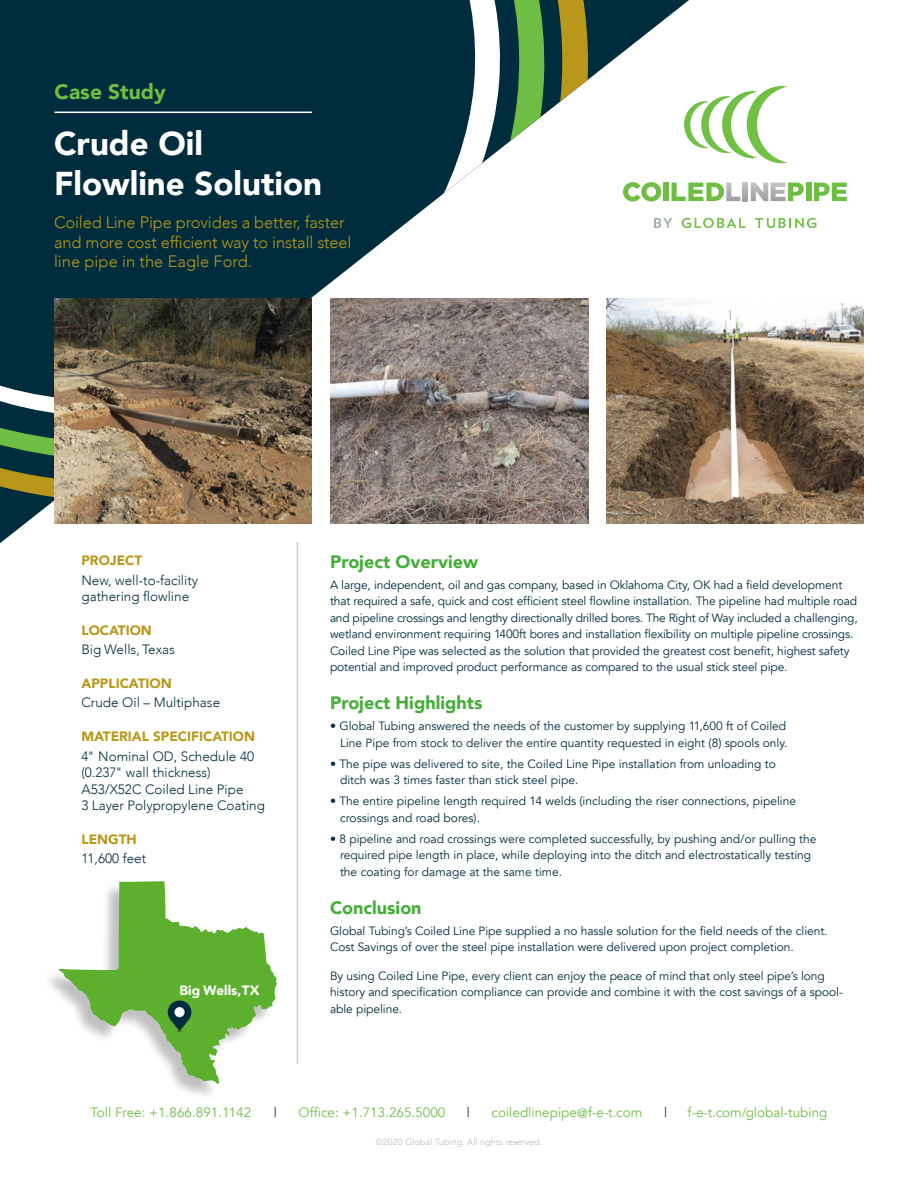
<style>
.page{position:relative;width:918px;height:1188px;background:#fff}
.page>*{position:absolute;margin:0;border:0;box-sizing:border-box;transform-origin:0 0}
.t1{font:900 33px/40.2px "Avenir";color:#fff}
.t2{font:900 21px "Avenir";color:#6fbe44}
.t3{font:900 18px "Avenir";color:#44ae38}
.t4{font:300 16.5px/19.5px "Avenir";letter-spacing:-.01em;color:#b9971a}
.t5{font:300 13.5px/16.5px "Avenir";color:#002d3d}
.t6{font:13.5px "Avenir";color:#6fbe44}
.t7{font:900 13.5px "Avenir";color:#b9971a}
.t8{font:900 13.5px "Avenir";color:#fff}
.t9{font:13.5px "Avenir";color:#002d3d}
.t10{font:12px/16.5px "Avenir";letter-spacing:-.005em;color:#002d3d}
.t11{font:9px "Avenir";color:#bfbfbf}
</style>
<div class="page">
<svg style="left:0;top:0;width:689px;height:543px"></svg>
<svg style="left:0;top:0;width:611px;height:509px"></svg>
<svg style="left:0;top:0;width:508px;height:433px;background:#244a58"></svg>
<img style="left:54px;top:298px;width:258px;height:226px">
<img style="left:330px;top:298px;width:258px;height:226px">
<img style="left:606px;top:298px;width:258px;height:226px">
<svg style="left:59px;top:881px;width:218px;height:203px"></svg>
<svg style="left:168px;top:1000px;width:23px;height:32px"></svg>
<hr style="left:297px;top:542px;width:1px;height:522px;background:#ccc">
<svg style="left:654px;top:218px;width:18px;height:10px"></svg>
<svg style="left:682px;top:218px;width:64px;height:10px"></svg>
<svg style="left:755px;top:218px;width:61px;height:10px"></svg>
<svg style="left:684px;top:86px;width:103px;height:78px"></svg>
<svg style="left:623px;top:182px;width:38px;height:19px"></svg>
<div style="left:664px;top:183px;width:5px;height:18px;background:#6fbe44"></div>
<svg style="left:672px;top:183px;width:52px;height:18px"></svg>
<img style="left:771px;top:183px;width:15px;height:18px">
<img style="left:751px;top:183px;width:17px;height:18px">
<img style="left:726px;top:183px;width:14px;height:18px">
<svg style="left:788px;top:183px;width:16px;height:18px"></svg>
<div style="left:806px;top:183px;width:5px;height:18px;background:#6fbe44"></div>
<svg style="left:814px;top:183px;width:33px;height:18px"></svg>
<hr style="left:55px;top:112px;width:257px;height:1px;background:#fff">
<h2 class="t2" style="left:55px;top:74px;width:113px">Case Study</h2>
<h1 class="t1" style="left:54px;top:123px;width:270px">Crude Oil<br>Flowline Solution</h1>
<h3 class="t4" style="left:54px;top:213px;width:299px">Coiled Line Pipe provides a better, faster and more cost efficient way to install steel line pipe in the Eagle Ford.</h3>
<p class="t7" style="left:81px;top:549px;width:62px">PROJECT</p>
<p class="t5" style="left:81px;top:572px;width:118px">New, well-to-facility gathering flowline</p>
<p class="t7" style="left:81px;top:619px;width:72px">LOCATION</p>
<p class="t5" style="left:81px;top:641px;width:95px">Big Wells, Texas</p>
<p class="t7" style="left:81px;top:672px;width:92px">APPLICATION</p>
<p class="t5" style="left:81px;top:695px;width:140px">Crude Oil – Multiphase</p>
<p class="t7" style="left:81px;top:725px;width:175px">MATERIAL SPECIFICATION</p>
<p class="t5" style="left:81px;top:748px;width:185px">4" Nominal OD, Schedule 40 (0.237" wall thickness)<br>A53/X52C Coiled Line Pipe<br>3 Layer Polypropylene Coating</p>
<p class="t7" style="left:81px;top:827px;width:57px">LENGTH</p>
<p class="t5" style="left:81px;top:850px;width:66px">11,600 feet</p>
<p class="t8" style="left:180px;top:979px;width:81px">Big Wells, TX</p>
<h3 class="t3" style="left:330px;top:546px;width:150px">Project Overview</h3>
<p class="t10" style="left:330px;top:576px;width:529px">A large, independent, oil and gas company, based in Oklahoma City, OK had a field development that required a safe, quick and cost efficient steel flowline installation. The pipeline had multiple road and pipeline crossings and lengthy directionally drilled bores. The Right of Way included a challenging, wetland environment requiring 1400ft bores and installation flexibility on multiple pipeline crossings.<br>Coiled Line Pipe was selected as the solution that provided the greatest cost benefit, highest safety potential and improved product performance as compared to the usual stick steel pipe.</p>
<h3 class="t3" style="left:330px;top:687px;width:154px">Project Highlights</h3>
<p class="t10" style="left:330px;top:718px;width:459px;text-align:right">• Global Tubing answered the needs of the customer by supplying 11,600 ft of Coiled<br>Line Pipe from stock to deliver the entire quantity requested in eight (8) spools only.</p>
<p class="t10" style="left:340px;top:755px;width:437px;text-indent:-10px">• The pipe was delivered to site, the Coiled Line Pipe installation from unloading to ditch was 3 times faster than stick steel pipe.</p>
<p class="t10" style="left:340px;top:793px;width:458px;text-indent:-10px">• The entire pipeline length required 14 welds (including the riser connections, pipeline crossings and road bores).</p>
<p class="t10" style="left:340px;top:830px;width:478px;text-indent:-10px">• 8 pipeline and road crossings were completed successfully, by pushing and/or pulling the required pipe length in place, while deploying into the ditch and electrostatically testing the coating for damage at the same time.</p>
<h3 class="t3" style="left:330px;top:892px;width:93px">Conclusion</h3>
<p class="t10" style="left:330px;top:923px;width:499px">Global Tubing’s Coiled Line Pipe supplied a no hassle solution for the field needs of the client.<br>Cost Savings of over the steel pipe installation were delivered upon project completion.</p>
<p class="t10" style="left:330px;top:968px;width:514px">By using Coiled Line Pipe, every client can enjoy the peace of mind that only steel pipe’s long history and specification compliance can provide and combine it with the cost savings of a spool&shy;able pipeline.</p>
<p class="t6" style="left:91px;top:1105px;width:162px">Toll Free: +1.866.891.1142</p>
<p class="t9" style="left:274px;top:1105px;width:4px">|</p>
<p class="t6" style="left:299px;top:1105px;width:148px">Office: +1.713.265.5000</p>
<p class="t9" style="left:467px;top:1105px;width:4px">|</p>
<p class="t6" style="left:492px;top:1105px;width:152px">coiledlinepipe@f-e-t.com</p>
<p class="t9" style="left:664px;top:1105px;width:4px">|</p>
<p class="t6" style="left:688px;top:1105px;width:141px">f-e-t.com/global-tubing</p>
<p class="t11" style="left:376px;top:1137px;width:168px">©2020 Global Tubing. All rights reserved.</p>
</div>
